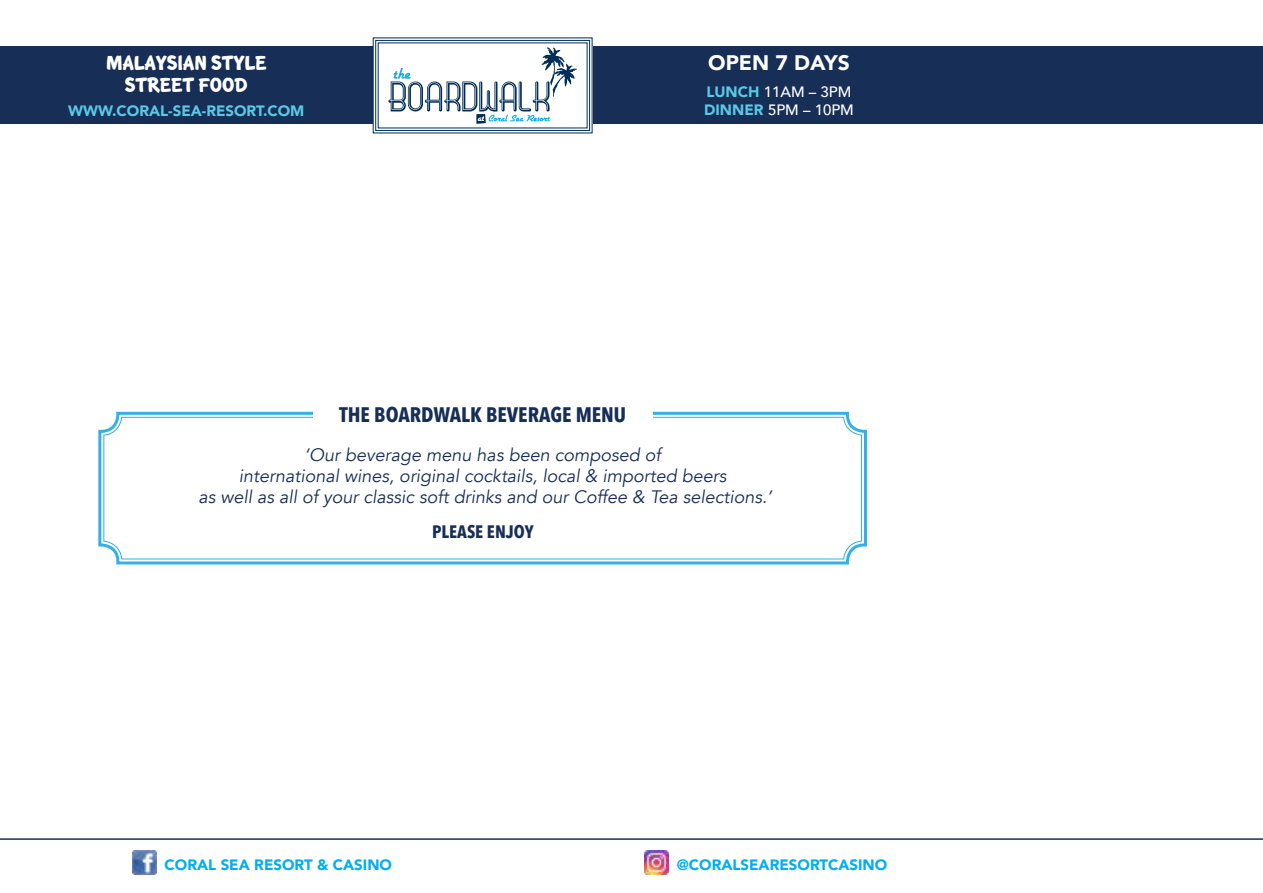
<style>
.page{position:relative;width:1263px;height:893px;background:#fff}
.page>*{position:absolute;margin:0;border:0;box-sizing:border-box;transform-origin:0 0}
.t1{font:21px/21.6px "KTF Roadbrush";color:#fff;text-align:center}
.t2{font:700 21px "Avenir Next Condensed";color:#172e56}
.t3{font:900 21px "Avenir";color:#fff}
.t4{font:italic 18px/21px "Avenir";color:#172e56;text-align:center}
.t5{font:700 18px "Avenir Next Condensed";color:#172e56}
.t6{font:900 15px "Avenir";color:#00aeef}
.t7{font:500 15px/18px "Avenir";color:#fff}
.t8{font:900 15px "Avenir";color:#59c9e6}
.s1{font-weight:900;color:#59c9e6}
</style>
<div class="page">
<div style="left:0;top:47px;width:1263px;height:77px;background:#172e56"></div>
<svg style="left:372px;top:37px;width:221px;height:97px"></svg>
<hr style="left:0;top:838px;width:1263px;height:2px;background:#172e56">
<img style="left:644px;top:850px;width:24px;height:24px">
<img style="left:132px;top:850px;width:24px;height:24px">
<svg style="left:98px;top:411px;width:769px;height:154px"></svg>
<div style="left:103px;top:417px;width:759px;height:142px;border:1px solid #33b0e5;border-radius:18px"></div>
<div style="left:313px;top:407px;width:339px;height:33px;background:#fff"></div>
<p class="t1" style="left:106px;top:52px;width:162px">MALAYSIAN STYLE<br>STREET FOOD</p>
<p class="t8" style="left:68px;top:98px;width:238px">WWW.CORAL-SEA-RESORT.COM</p>
<p class="t3" style="left:708px;top:45px;width:143px">OPEN 7 DAYS</p>
<p class="t7" style="left:704px;top:82px;width:151px"><span class="s1">LUNCH</span> 11AM – 3PM<br><span class="s1">DINNER</span> 5PM – 10PM</p>
<p class="t2" style="left:339px;top:402px;width:289px">THE BOARDWALK BEVERAGE MENU</p>
<p class="t4" style="left:199px;top:445px;width:575px">‘Our beverage menu has been composed of<br>international wines, original cocktails, local &amp; imported beers<br>as well as all of your classic soft drinks and our Coffee &amp; Tea selections.’</p>
<p class="t5" style="left:432px;top:520px;width:103px">PLEASE ENJOY</p>
<p class="t6" style="left:165px;top:852px;width:229px">CORAL SEA RESORT &amp; CASINO</p>
<p class="t6" style="left:677px;top:852px;width:212px">@CORALSEARESORTCASINO</p>
</div>
